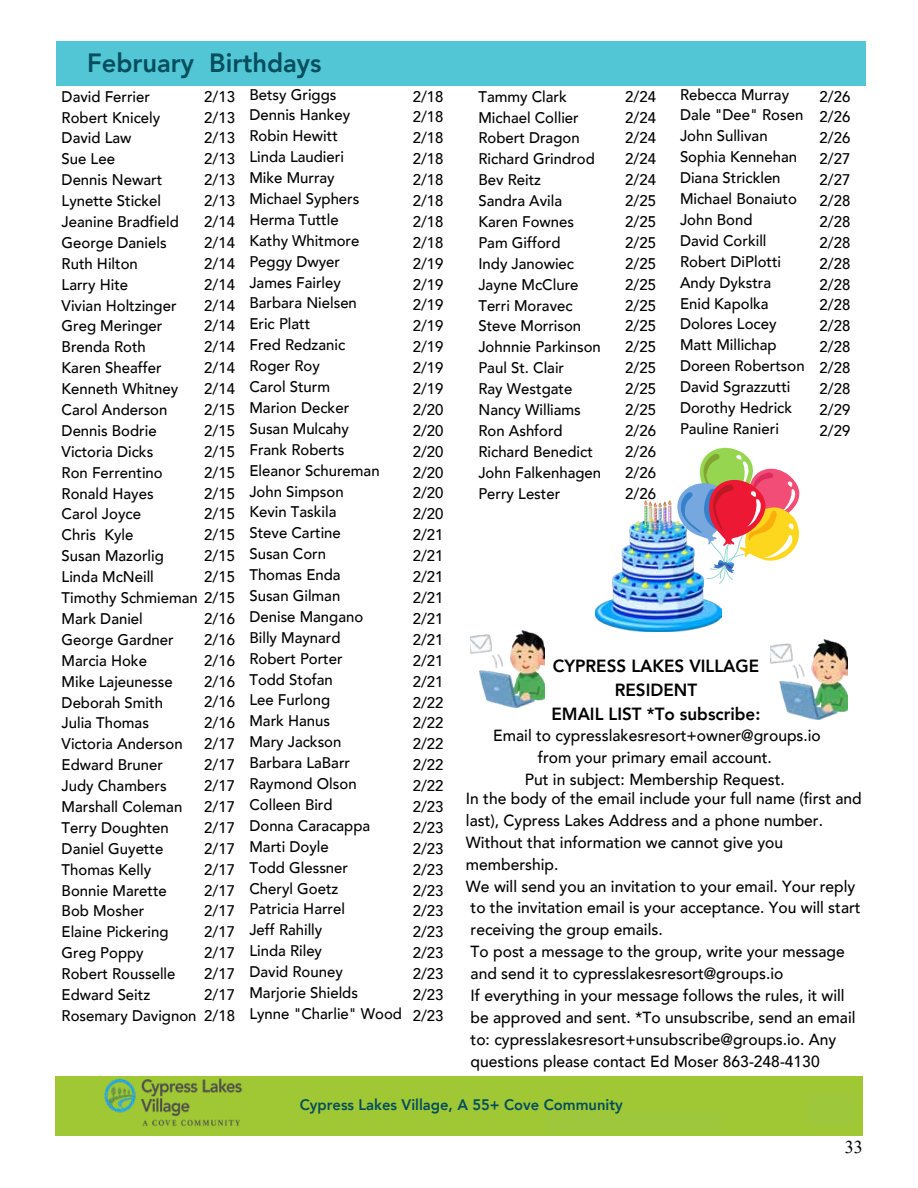
<style>
.page{position:relative;width:918px;height:1188px;background:#fff}
.page>*{position:absolute;margin:0;border:0;box-sizing:border-box;transform-origin:0 0}
.t1{font:800 26.4px "Avenir";color:#044e5d}
.t2{font:18px "Times New Roman";color:#000}
.t3{font:800 17.55px/24.2px "Avenir";color:#000;text-align:center}
.t4{font:500 16.05px/21.9px "Avenir";color:#000;text-align:center}
.t5{font:500 15.45px/20.9px "Avenir";color:#000;text-align:justify}
.t6{font:800 15.3px "Avenir";color:#044e5d}
</style>
<div class="page">
<div style="left:57px;top:41px;width:809px;height:45px;background:#53c6d6"></div>
<div style="left:56px;top:1076px;width:807px;height:60px;background:#9fc834"></div>
<img style="left:104px;top:1078px;width:139px;height:48px">
<img style="left:771px;top:639px;width:77px;height:81px">
<img style="left:471px;top:631px;width:73px;height:77px">
<svg style="left:678px;top:447px;width:122px;height:136px"></svg>
<img style="left:596px;top:500px;width:125px;height:131px">
<div style="left:546px;top:1111px;width:65px;height:21px;background:#9ec73b"></div>
<div style="left:620px;top:1111px;width:100px;height:21px;background:#9ec73b"></div>
<div style="left:593px;top:1116px;width:100px;height:16px;background:#9ec73b"></div>
<div style="left:808px;top:1094px;width:47px;height:31px;background:#9ec73b"></div>
<h1 class="t1" style="left:87px;top:42px;width:236px">February Birthdays</h1>
<p class="t5" style="left:62px;top:85px;width:175px;text-align:left">David Ferrier<br>Robert Knicely<br>David Law<br>Sue Lee<br>Dennis Newart<br>Lynette Stickel<br>Jeanine Bradfield<br>George Daniels<br>Ruth Hilton<br>Larry Hite<br>Vivian Holtzinger<br>Greg Meringer<br>Brenda Roth<br>Karen Sheaffer<br>Kenneth Whitney<br>Carol Anderson<br>Dennis Bodrie<br>Victoria Dicks<br>Ron Ferrentino<br>Ronald Hayes<br>Carol Joyce<br>Chris Kyle<br>Susan Mazorlig<br>Linda McNeill<br>Timothy Schmieman 2/15<br>Mark Daniel<br>George Gardner<br>Marcia Hoke<br>Mike Lajeunesse<br>Deborah Smith<br>Julia Thomas<br>Victoria Anderson<br>Edward Bruner<br>Judy Chambers<br>Marshall Coleman<br>Terry Doughten<br>Daniel Guyette<br>Thomas Kelly<br>Bonnie Marette<br>Bob Mosher<br>Elaine Pickering<br>Greg Poppy<br>Robert Rousselle<br>Edward Seitz<br>Rosemary Davignon</p>
<p class="t5" style="left:249px;top:83px;width:154px;text-align:left">Betsy Griggs<br>Dennis Hankey<br>Robin Hewitt<br>Linda Laudieri<br>Mike Murray<br>Michael Syphers<br>Herma Tuttle<br>Kathy Whitmore<br>Peggy Dwyer<br>James Fairley<br>Barbara Nielsen<br>Eric Platt<br>Fred Redzanic<br>Roger Roy<br>Carol Sturm<br>Marion Decker<br>Susan Mulcahy<br>Frank Roberts<br>Eleanor Schureman<br>John Simpson<br>Kevin Taskila<br>Steve Cartine<br>Susan Corn<br>Thomas Enda<br>Susan Gilman<br>Denise Mangano<br>Billy Maynard<br>Robert Porter<br>Todd Stofan<br>Lee Furlong<br>Mark Hanus<br>Mary Jackson<br>Barbara LaBarr<br>Raymond Olson<br>Colleen Bird<br>Donna Caracappa<br>Marti Doyle<br>Todd Glessner<br>Cheryl Goetz<br>Patricia Harrel<br>Jeff Rahilly<br>Linda Riley<br>David Rouney<br>Marjorie Shields<br>Lynne "Charlie" Wood</p>
<p class="t5" style="left:478px;top:85px;width:124px;text-align:left">Tammy Clark<br>Michael Collier<br>Robert Dragon<br>Richard Grindrod<br>Bev Reitz<br>Sandra Avila<br>Karen Fownes<br>Pam Gifford<br>Indy Janowiec<br>Jayne McClure<br>Terri Moravec<br>Steve Morrison<br>Johnnie Parkinson<br>Paul St. Clair<br>Ray Westgate<br>Nancy Williams<br>Ron Ashford<br>Richard Benedict<br>John Falkenhagen<br>Perry Lester</p>
<p class="t5" style="left:680px;top:83px;width:126px;text-align:left">Rebecca Murray<br>Dale "Dee" Rosen<br>John Sullivan<br>Sophia Kennehan<br>Diana Stricklen<br>Michael Bonaiuto<br>John Bond<br>David Corkill<br>Robert DiPlotti<br>Andy Dykstra<br>Enid Kapolka<br>Dolores Locey<br>Matt Millichap<br>Doreen Robertson<br>David Sgrazzutti<br>Dorothy Hedrick<br>Pauline Ranieri</p>
<p class="t5" style="left:413px;top:85px;width:32px">2/18<br>2/18<br>2/18<br>2/18<br>2/18<br>2/18<br>2/18<br>2/18<br>2/19<br>2/19<br>2/19<br>2/19<br>2/19<br>2/19<br>2/19<br>2/20<br>2/20<br>2/20<br>2/20<br>2/20<br>2/20<br>2/21<br>2/21<br>2/21<br>2/21<br>2/21<br>2/21<br>2/21<br>2/21<br>2/22<br>2/22<br>2/22<br>2/22<br>2/22<br>2/23<br>2/23<br>2/23<br>2/23<br>2/23<br>2/23<br>2/23<br>2/23<br>2/23<br>2/23<br>2/23</p>
<p class="t5" style="left:625px;top:85px;width:32px">2/24<br>2/24<br>2/24<br>2/24<br>2/24<br>2/25<br>2/25<br>2/25<br>2/25<br>2/25<br>2/25<br>2/25<br>2/25<br>2/25<br>2/25<br>2/25<br>2/26<br>2/26<br>2/26<br>2/26</p>
<p class="t5" style="left:820px;top:85px;width:32px">2/26<br>2/26<br>2/26<br>2/27<br>2/27<br>2/28<br>2/28<br>2/28<br>2/28<br>2/28<br>2/28<br>2/28<br>2/28<br>2/28<br>2/28<br>2/29<br>2/29</p>
<p class="t5" style="left:204px;top:85px;width:32px">2/13<br>2/13<br>2/13<br>2/13<br>2/13<br>2/13<br>2/14<br>2/14<br>2/14<br>2/14<br>2/14<br>2/14<br>2/14<br>2/14<br>2/14<br>2/15<br>2/15<br>2/15<br>2/15<br>2/15<br>2/15<br>2/15<br>2/15<br>2/15</p>
<p class="t5" style="left:204px;top:607px;width:32px">2/16<br>2/16<br>2/16<br>2/16<br>2/16<br>2/16<br>2/17<br>2/17<br>2/17<br>2/17<br>2/17<br>2/17<br>2/17<br>2/17<br>2/17<br>2/17<br>2/17<br>2/17<br>2/17<br>2/18</p>
<p class="t3" style="left:551px;top:654px;width:211px">CYPRESS LAKES VILLAGE<br>RESIDENT<br>EMAIL LIST *To subscribe:</p>
<p class="t4" style="left:493px;top:724px;width:329px">Email to cypresslakesresort+owner@groups.io from your primary email account.<br>Put in subject: Membership Request.</p>
<p class="t4" style="left:466px;top:786px;width:397px;text-align:left">In the body of the email include your full name (first and last), Cypress Lakes Address and a phone number.<br>Without that information we cannot give you membership.<br>We will send you an invitation to your email. Your reply to the invitation email is your acceptance. You will start receiving the group emails.<br>To post a message to the group, write your message and send it to cypresslakesresort@groups.io<br>If everything in your message follows the rules, it will be approved and sent. *To unsubscribe, send an email to: cypresslakesresort+unsubscribe@groups.io. Any questions please contact Ed Moser 863-248-4130</p>
<p class="t6" style="left:300px;top:1093px;width:324px">Cypress Lakes Village, A 55+ Cove Community</p>
<p class="t2" style="left:845px;top:1134px;width:19px">33</p>
</div>
